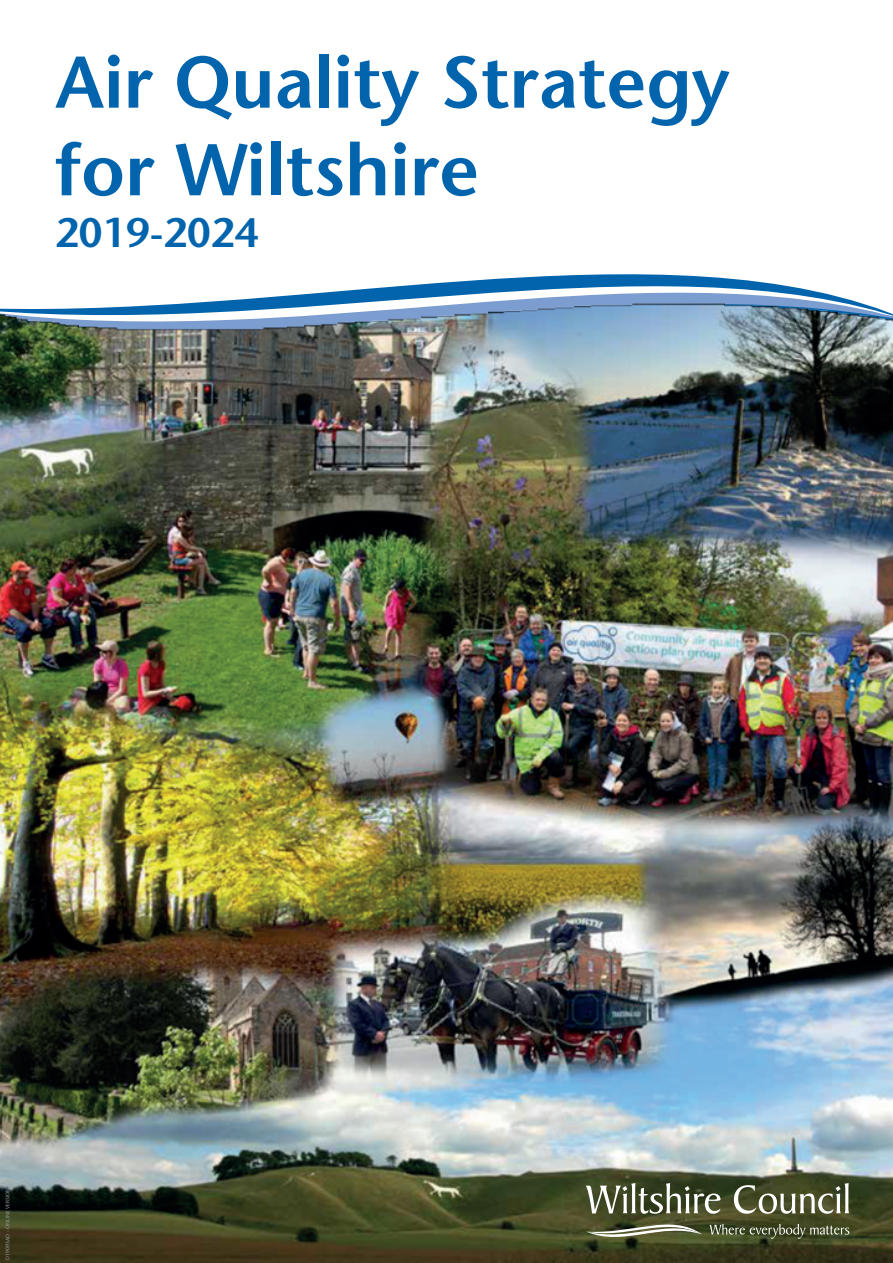
<style>
.page{position:relative;width:893px;height:1263px;background:#fff}
.page>*{position:absolute;margin:0;border:0;box-sizing:border-box;transform-origin:0 0}
.t1{font:600 73.05px/87.6px "Stone Sans Std";color:#0164ad}
.t2{font:600 41.1px "Stone Sans Std";color:#0164ad}
.t3{font:500 5.25px "Stone Sans Std";color:#939598}
</style>
<div class="page">
<svg style="left:191px;top:274px;width:669px;height:29px"></svg>
<img style="left:0;top:303px;width:893px;height:960px">
<svg style="left:586px;top:1183px;width:263px;height:64px"></svg>
<p class="t1" style="left:55px;top:38px;width:676px">Air Quality Strategy for Wiltshire</p>
<p class="t2" style="left:55px;top:208px;width:204px">2019-2024</p>
<p class="t3" style="left:4px;top:1260px;width:74px;rotate:-90deg">D19095AD - ONLINE VERSION</p>
</div>
